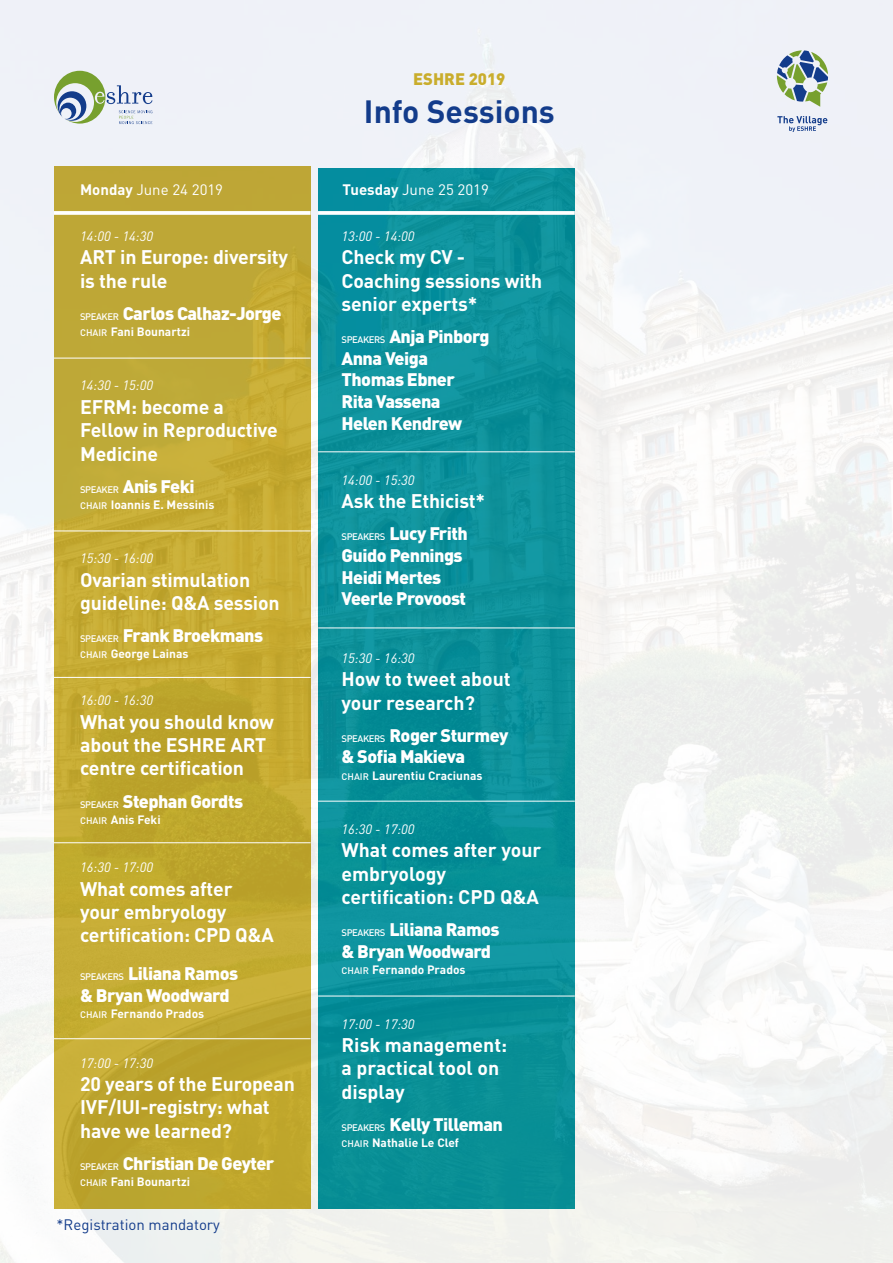
<style>
.page{position:relative;width:893px;height:1263px;background:#fff}
.page>*{position:absolute;margin:0;border:0;box-sizing:border-box;transform-origin:0 0}
.t1{font:700 31.8px "DIN Pro";color:#133c8b}
.t2{font:700 19.5px/23.4px "DIN Pro";letter-spacing:-.01em;color:#fff}
.t3{font:900 18px/21.6px "DIN Pro";letter-spacing:-.03em;color:#fff}
.t4{font:900 16.5px "DIN Pro";color:#c9ad2c}
.t5{font:15px "DINOT";color:#fff}
.t6{font:15px "DIN Pro";color:#133c8b}
.t7{font:italic 13.5px "DINOT";color:#fff}
.t8{font:700 12px "DIN Pro";color:#fff}
.s1{font-family:"DIN Pro";font-weight:700}
.s2{font-weight:500;font-size:9.45px}
</style>
<div class="page">
<img style="left:0;top:0;width:893px;height:1263px">
<svg style="left:54px;top:211px;width:257px;height:4px"></svg>
<svg style="left:318px;top:211px;width:257px;height:4px"></svg>
<hr style="left:54px;top:358px;width:257px;height:1px;background:#fff">
<hr style="left:54px;top:531px;width:257px;height:1px;background:#fff">
<hr style="left:318px;top:452px;width:257px;height:1px;background:#fff">
<hr style="left:318px;top:628px;width:257px;height:1px;background:#fff">
<hr style="left:318px;top:801px;width:257px;height:1px;background:#fff">
<hr style="left:318px;top:996px;width:257px;height:1px;background:#fff">
<hr style="left:54px;top:677px;width:257px;height:1px;background:#fff">
<hr style="left:54px;top:842px;width:257px;height:1px;background:#fff">
<hr style="left:54px;top:1038px;width:257px;height:1px;background:#fff">
<svg style="left:777px;top:116px;width:50px;height:16px"></svg>
<svg style="left:777px;top:50px;width:51px;height:57px"></svg>
<svg style="left:54px;top:71px;width:99px;height:53px"></svg>
<p class="t5" style="left:80px;top:180px;width:144px"><span class="s1">Monday</span> June 24 2019</p>
<p class="t7" style="left:80px;top:228px;width:75px">14:00 - 14:30</p>
<p class="t2" style="left:80px;top:245px;width:210px">ART in Europe: diversity is the rule</p>
<p class="t3" style="left:80px;top:302px;width:203px"><span class="s2">SPEAKER</span> Carlos Calhaz-Jorge</p>
<p class="t8" style="left:80px;top:324px;width:111px"><span class="s2">CHAIR</span> Fani Bounartzi</p>
<p class="t7" style="left:80px;top:377px;width:75px">14:30 - 15:00</p>
<p class="t2" style="left:80px;top:394px;width:199px">EFRM: become a<br>Fellow in Reproductive<br>Medicine</p>
<p class="t3" style="left:80px;top:475px;width:116px"><span class="s2">SPEAKER</span> Anis Feki</p>
<p class="t8" style="left:80px;top:496px;width:136px"><span class="s2">CHAIR</span> Ioannis E. Messinis</p>
<p class="t7" style="left:80px;top:550px;width:75px">15:30 - 16:00</p>
<p class="t2" style="left:80px;top:567px;width:201px">Ovarian stimulation guideline: Q&amp;A session</p>
<p class="t3" style="left:80px;top:624px;width:185px"><span class="s2">SPEAKER</span> Frank Broekmans</p>
<p class="t8" style="left:80px;top:646px;width:110px"><span class="s2">CHAIR</span> George Lainas</p>
<p class="t7" style="left:80px;top:692px;width:75px">16:00 - 16:30</p>
<p class="t2" style="left:80px;top:709px;width:195px">What you should know about the ESHRE ART centre certification</p>
<p class="t3" style="left:80px;top:789px;width:164px"><span class="s2">SPEAKER</span> Stephan Gordts</p>
<p class="t8" style="left:80px;top:811px;width:82px"><span class="s2">CHAIR</span> Anis Feki</p>
<p class="t7" style="left:80px;top:859px;width:75px">16:30 - 17:00</p>
<p class="t2" style="left:80px;top:876px;width:195px">What comes after your embryology certification: CPD Q&amp;A</p>
<p class="t3" style="left:80px;top:962px;width:160px"><span class="s2">SPEAKERS</span> Liliana Ramos &amp; Bryan Woodward</p>
<p class="t8" style="left:80px;top:1006px;width:126px"><span class="s2">CHAIR</span> Fernando Prados</p>
<p class="t7" style="left:80px;top:1054px;width:75px">17:00 - 17:30</p>
<p class="t2" style="left:80px;top:1071px;width:216px">20 years of the European<br>IVF/IUI-registry: what have we learned?</p>
<p class="t3" style="left:80px;top:1152px;width:196px"><span class="s2">SPEAKER</span> Christian De Geyter</p>
<p class="t8" style="left:80px;top:1173px;width:111px"><span class="s2">CHAIR</span> Fani Bounartzi</p>
<p class="t6" style="left:57px;top:1214px;width:165px">*Registration mandatory</p>
<p class="t4" style="left:413px;top:67px;width:94px">ESHRE 2019</p>
<h1 class="t1" style="left:364px;top:90px;width:192px">Info Sessions</h1>
<p class="t5" style="left:342px;top:180px;width:148px"><span class="s1">Tuesday</span> June 25 2019</p>
<p class="t7" style="left:342px;top:228px;width:75px">13:00 - 14:00</p>
<p class="t2" style="left:342px;top:245px;width:202px">Check my CV -<br>Coaching sessions with senior experts*</p>
<p class="t3" style="left:342px;top:325px;width:150px"><span class="s2">SPEAKERS</span> Anja Pinborg<br>Anna Veiga<br>Thomas Ebner<br>Rita Vassena<br>Helen Kendrew</p>
<p class="t7" style="left:342px;top:472px;width:75px">14:00 - 15:30</p>
<p class="t2" style="left:342px;top:489px;width:145px">Ask the Ethicist*</p>
<p class="t3" style="left:342px;top:522px;width:128px"><span class="s2">SPEAKERS</span> Lucy Frith<br>Guido Pennings<br>Heidi Mertes<br>Veerle Provoost</p>
<p class="t7" style="left:342px;top:650px;width:75px">15:30 - 16:30</p>
<p class="t2" style="left:342px;top:667px;width:171px">How to tweet about your research?</p>
<p class="t3" style="left:342px;top:724px;width:168px"><span class="s2">SPEAKERS</span> Roger Sturmey &amp; Sofia Makieva</p>
<p class="t8" style="left:342px;top:767px;width:142px"><span class="s2">CHAIR</span> Laurentiu Craciunas</p>
<p class="t7" style="left:342px;top:820px;width:75px">16:30 - 17:00</p>
<p class="t2" style="left:342px;top:837px;width:201px">What comes after your embryology certification: CPD Q&amp;A</p>
<p class="t3" style="left:342px;top:918px;width:160px"><span class="s2">SPEAKERS</span> Liliana Ramos &amp; Bryan Woodward</p>
<p class="t8" style="left:342px;top:961px;width:126px"><span class="s2">CHAIR</span> Fernando Prados</p>
<p class="t7" style="left:342px;top:1015px;width:75px">17:00 - 17:30</p>
<p class="t2" style="left:342px;top:1032px;width:167px">Risk management: a practical tool on display</p>
<p class="t3" style="left:342px;top:1113px;width:163px"><span class="s2">SPEAKERS</span> Kelly Tilleman</p>
<p class="t8" style="left:342px;top:1134px;width:119px"><span class="s2">CHAIR</span> Nathalie Le Clef</p>
</div>
